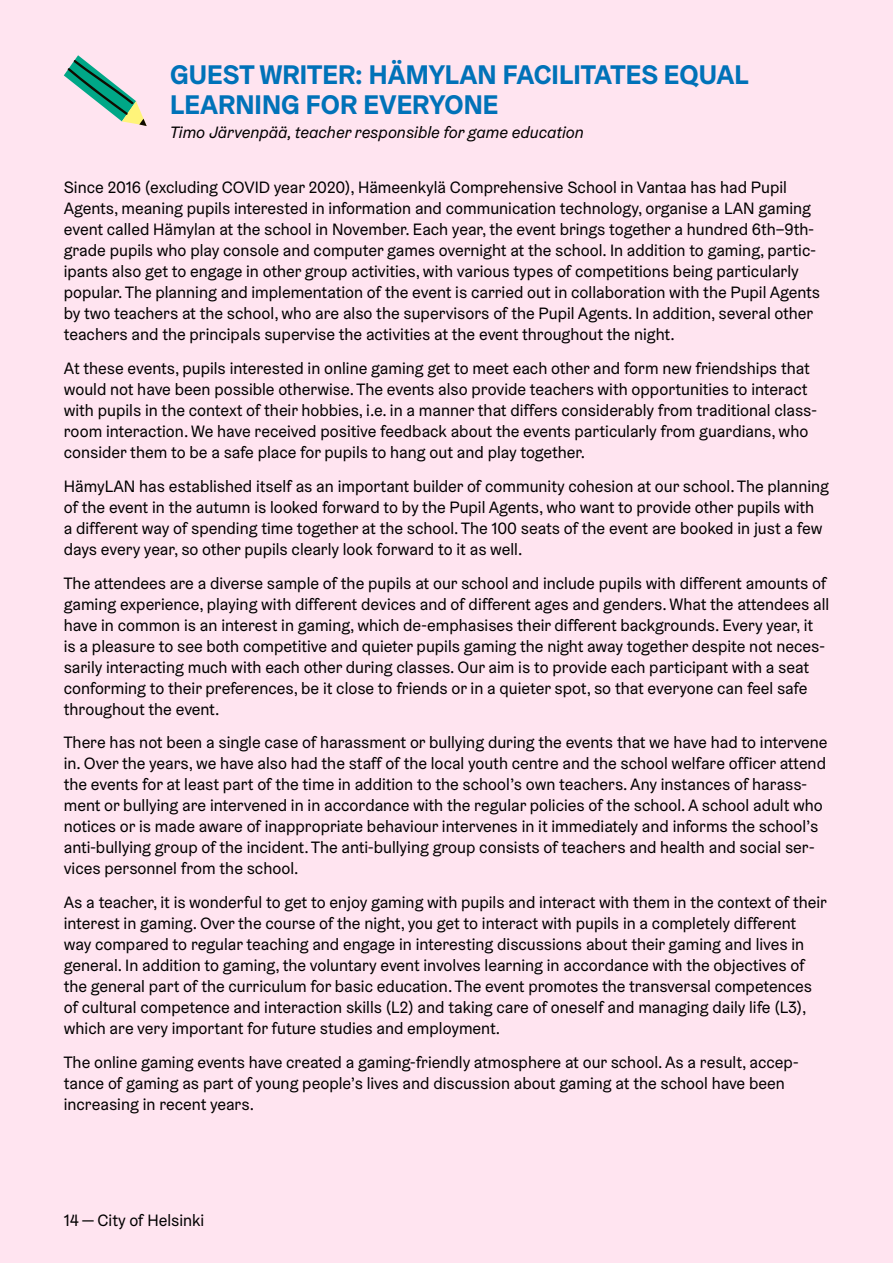
<style>
.page{position:relative;width:893px;height:1263px;background:#ffe4f0}
.page>*{position:absolute;margin:0;border:0;box-sizing:border-box;transform-origin:0 0}
.Alaotsikko{font:700 27px/30px "Helsinki Grotesk";color:#0072b8}
.Leipis_Helsinki_Grts{font:16.5px/21px "Helsinki Grotesk";color:#000}
.Leipis_Helsinki_Grts-2{font:italic 16.5px "Helsinki Grotesk";color:#000}
</style>
<div class="page">
<svg style="left:64px;top:55px;width:83px;height:71px"></svg>
<p class="Alaotsikko" style="left:170px;top:59px;width:580px">GUEST WRITER: HÄMYLAN FACILITATES EQUAL<br>LEARNING FOR EVERYONE</p>
<p class="Leipis_Helsinki_Grts-2" style="left:170px;top:122px;width:415px">Timo Järvenpää, teacher responsible for game education</p>
<p class="Leipis_Helsinki_Grts" style="left:64px;top:177px;width:758px">Since 2016 (excluding COVID year 2020), Hämeenkylä Comprehensive School in Vantaa has had Pupil Agents, meaning pupils interested in information and communication technology, organise a LAN gaming event called Hämylan at the school in November. Each year, the event brings together a hundred 6th–9th&shy;grade pupils who play console and computer games overnight at the school. In addition to gaming, partic&shy;ipants also get to engage in other group activities, with various types of competitions being particularly popular. The planning and implementation of the event is carried out in collaboration with the Pupil Agents by two teachers at the school, who are also the supervisors of the Pupil Agents. In addition, several other teachers and the principals supervise the activities at the event throughout the night.</p>
<p class="Leipis_Helsinki_Grts" style="left:64px;top:357px;width:755px">At these events, pupils interested in online gaming get to meet each other and form new friendships that would not have been possible otherwise. The events also provide teachers with opportunities to interact with pupils in the context of their hobbies, i.e. in a manner that differs considerably from traditional class&shy;room interaction. We have received positive feedback about the events particularly from guardians, who consider them to be a safe place for pupils to hang out and play together.</p>
<p class="Leipis_Helsinki_Grts" style="left:64px;top:475px;width:767px">HämyLAN has established itself as an important builder of community cohesion at our school. The planning of the event in the autumn is looked forward to by the Pupil Agents, who want to provide other pupils with<br>a different way of spending time together at the school. The 100 seats of the event are booked in just a few days every year, so other pupils clearly look forward to it as well.</p>
<p class="Leipis_Helsinki_Grts" style="left:64px;top:572px;width:767px">The attendees are a diverse sample of the pupils at our school and include pupils with different amounts of gaming experience, playing with different devices and of different ages and genders. What the attendees all have in common is an interest in gaming, which de-emphasises their different backgrounds. Every year, it is a pleasure to see both competitive and quieter pupils gaming the night away together despite not neces&shy;sarily interacting much with each other during classes. Our aim is to provide each participant with a seat conforming to their preferences, be it close to friends or in a quieter spot, so that everyone can feel safe throughout the event.</p>
<p class="Leipis_Helsinki_Grts" style="left:64px;top:732px;width:765px">There has not been a single case of harassment or bullying during the events that we have had to intervene in. Over the years, we have also had the staff of the local youth centre and the school welfare officer attend the events for at least part of the time in addition to the school’s own teachers. Any instances of harass&shy;ment or bullying are intervened in in accordance with the regular policies of the school. A school adult who notices or is made aware of inappropriate behaviour intervenes in it immediately and informs the school’s anti-bullying group of the incident. The anti-bullying group consists of teachers and health and social ser&shy;vices personnel from the school.</p>
<p class="Leipis_Helsinki_Grts" style="left:64px;top:892px;width:765px">As a teacher, it is wonderful to get to enjoy gaming with pupils and interact with them in the context of their interest in gaming. Over the course of the night, you get to interact with pupils in a completely different way compared to regular teaching and engage in interesting discussions about their gaming and lives in general. In addition to gaming, the voluntary event involves learning in accordance with the objectives of the general part of the curriculum for basic education. The event promotes the transversal competences of cultural competence and interaction skills (L2) and taking care of oneself and managing daily life (L3), which are very important for future studies and employment.</p>
<p class="Leipis_Helsinki_Grts" style="left:64px;top:1051px;width:736px">The online gaming events have created a gaming-friendly atmosphere at our school. As a result, accep&shy;tance of gaming as part of young people’s lives and discussion about gaming at the school have been increasing in recent years.</p>
<p class="Leipis_Helsinki_Grts" style="left:64px;top:1209px;width:142px">14 — City of Helsinki</p>
</div>
